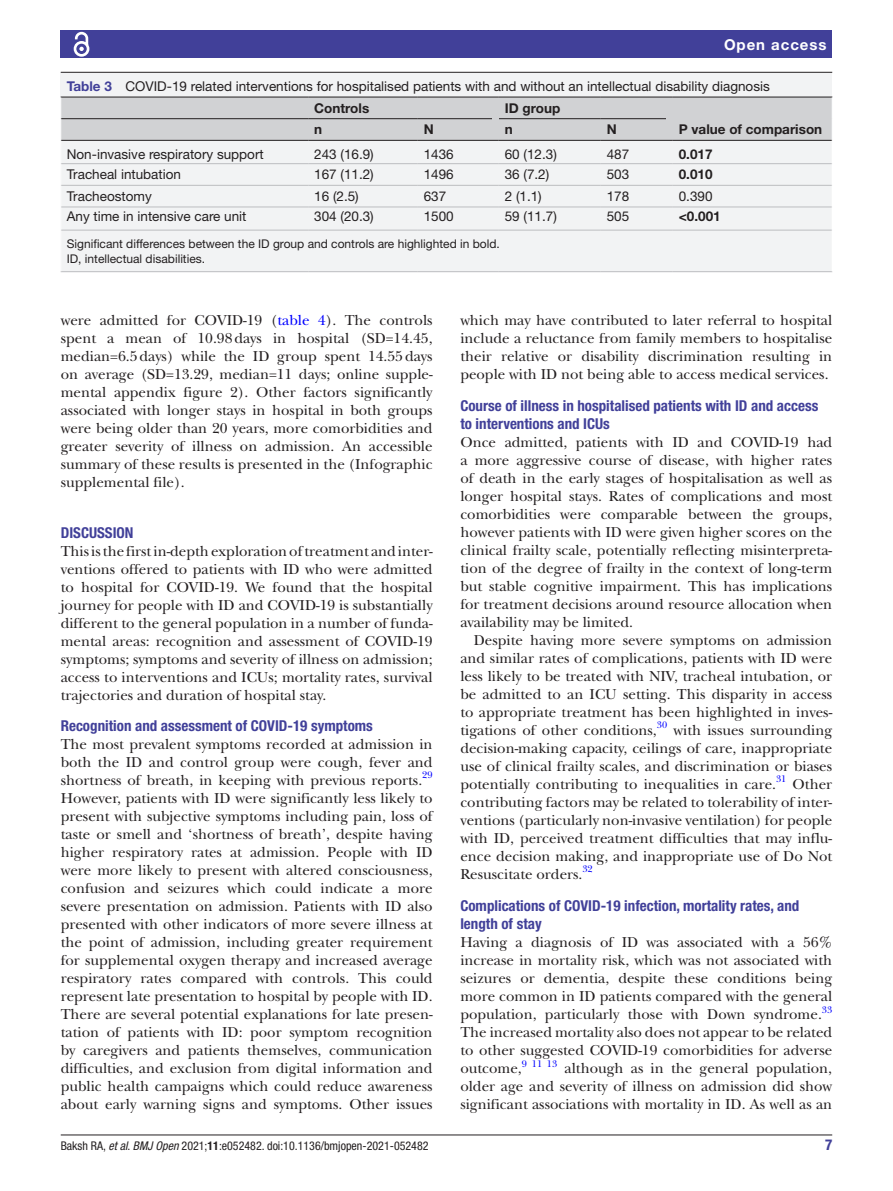
<style>
.page{position:relative;width:893px;height:1191px;background:#fff}
.page>*{position:absolute;margin:0;border:0;box-sizing:border-box;transform-origin:0 0}
.t1{font:15px/18px "New Baskerville";color:#231f20;text-align:justify}
.t2{font:700 condensed 15px/18px "Helvetica Neue LT Std";color:#414099}
.t3{font:700 15px "Helvetica Neue LT Std";letter-spacing:.065em;color:#fff}
.t4{font:13.5px/22px "Helvetica Neue LT Std";color:#231f20}
.t5{font:700 13.5px "Helvetica Neue LT Std";color:#231f20}
.t6{font:12px/15px "Helvetica Neue LT Std";color:#231f20}
.t7{font:condensed 12px "Helvetica Neue LT Std";color:#231f20}
.t8{font:9.9px "New Baskerville";color:#00f}
.s1{font-weight:700;color:#414099}
.s2{font-weight:700}
.s3{color:#00f}
.s4{font-style:italic}
</style>
<div class="page">
<hr style="left:61px;top:1134px;width:771px;height:1px;background:#231f20">
<div style="left:61px;top:31px;width:771px;height:27px;background:#414099"></div>
<svg style="left:73px;top:31px;width:17px;height:26px"></svg>
<div style="left:61px;top:73px;width:771px;height:199px;background:#f2f3f4"></div>
<hr style="left:61px;top:72px;width:771px;height:1px;background:#231f20">
<hr style="left:308px;top:230px;width:110px;height:1px;background:#bcbdc0">
<hr style="left:418px;top:230px;width:81px;height:1px;background:#bcbdc0">
<hr style="left:499px;top:230px;width:102px;height:1px;background:#bcbdc0">
<hr style="left:601px;top:230px;width:72px;height:1px;background:#bcbdc0">
<hr style="left:673px;top:230px;width:159px;height:1px;background:#bcbdc0">
<hr style="left:61px;top:230px;width:247px;height:1px;background:#bcbdc0">
<hr style="left:61px;top:271px;width:247px;height:1px;background:#bcbdc0">
<hr style="left:308px;top:271px;width:110px;height:1px;background:#bcbdc0">
<hr style="left:418px;top:271px;width:81px;height:1px;background:#bcbdc0">
<hr style="left:499px;top:271px;width:102px;height:1px;background:#bcbdc0">
<hr style="left:601px;top:271px;width:72px;height:1px;background:#bcbdc0">
<hr style="left:673px;top:271px;width:159px;height:1px;background:#bcbdc0">
<svg style="left:60px;top:97px;width:773px;height:133px"></svg>
<p class="t3" style="left:724px;top:35px;width:104px">Open access</p>
<p class="t4" style="left:314px;top:75px;width:457px;text-indent:-248px"><span class="s1">Table 3</span> COVID-19 related interventions for hospitalised patients with and without an intellectual disability diagnosis<br><span class="s2">Controls</span></p>
<p class="t5" style="left:505px;top:99px;width:57px">ID group</p>
<p class="t5" style="left:314px;top:121px;width:10px">n</p>
<p class="t5" style="left:424px;top:121px;width:12px">N</p>
<p class="t5" style="left:505px;top:121px;width:10px">n</p>
<p class="t5" style="left:607px;top:121px;width:12px">N</p>
<p class="t5" style="left:679px;top:121px;width:145px">P value of comparison</p>
<p class="t4" style="left:67px;top:143px;width:199px">Non-invasive respiratory support</p>
<p class="t4" style="left:314px;top:143px;width:61px">243 (16.9)</p>
<p class="t4" style="left:424px;top:143px;width:32px">1436</p>
<p class="t4" style="left:505px;top:143px;width:54px">60 (12.3)</p>
<p class="t4" style="left:607px;top:143px;width:24px">487</p>
<p class="t5" style="left:679px;top:146px;width:35px">0.017</p>
<p class="t4" style="left:67px;top:163px;width:116px">Tracheal intubation</p>
<p class="t4" style="left:314px;top:163px;width:61px">167 (11.2)</p>
<p class="t4" style="left:424px;top:163px;width:32px">1496</p>
<p class="t4" style="left:505px;top:163px;width:46px">36 (7.2)</p>
<p class="t4" style="left:607px;top:163px;width:24px">503</p>
<p class="t5" style="left:679px;top:166px;width:35px">0.010</p>
<p class="t4" style="left:67px;top:185px;width:87px">Tracheostomy</p>
<p class="t4" style="left:314px;top:185px;width:46px">16 (2.5)</p>
<p class="t4" style="left:424px;top:185px;width:24px">637</p>
<p class="t4" style="left:505px;top:185px;width:39px">2 (1.1)</p>
<p class="t4" style="left:607px;top:185px;width:24px">178</p>
<p class="t4" style="left:679px;top:185px;width:35px">0.390</p>
<p class="t4" style="left:67px;top:205px;width:181px">Any time in intensive care unit</p>
<p class="t4" style="left:314px;top:205px;width:61px">304 (20.3)</p>
<p class="t4" style="left:424px;top:205px;width:32px">1500</p>
<p class="t4" style="left:505px;top:205px;width:54px">59 (11.7)</p>
<p class="t4" style="left:607px;top:205px;width:24px">505</p>
<p class="t5" style="left:679px;top:208px;width:43px">&lt;0.001</p>
<p class="t6" style="left:67px;top:236px;width:435px">Significant differences between the ID group and controls are highlighted in bold.<br>ID, intellectual disabilities.</p>
<p class="t1" style="left:61px;top:311px;width:373px">were admitted for COVID-19 (<span class="s3">table 4</span>). The controls spent a mean of 10.98days in hospital (SD=14.45, median=6.5days) while the ID group spent 14.55days on average (SD=13.29, median=11 days; online supple&shy;mental appendix figure 2). Other factors significantly associated with longer stays in hospital in both groups were being older than 20 years, more comorbidities and greater severity of illness on admission. An accessible summary of these results is presented in the (Infographic supplemental file).</p>
<p class="t2" style="left:61px;top:523px;width:74px">DISCUSSION</p>
<p class="t1" style="left:61px;top:542px;width:373px">This is the first in-depth exploration of treatment and inter&shy;ventions offered to patients with ID who were admitted to hospital for COVID-19. We found that the hospital journey for people with ID and COVID-19 is substantially different to the general population in a number of funda&shy;mental areas: recognition and assessment of COVID-19 symptoms; symptoms and severity of illness on admission; access to interventions and ICUs; mortality rates, survival trajectories and duration of hospital stay.</p>
<p class="t2" style="left:61px;top:716px;width:314px">Recognition and assessment of COVID-19 symptoms</p>
<p class="t1" style="left:61px;top:735px;width:373px">The most prevalent symptoms recorded at admission in both the ID and control group were cough, fever and shortness of breath, in keeping with previous reports.</p>
<p class="t8" style="left:422px;top:769px;width:12px">29</p>
<p class="t1" style="left:61px;top:789px;width:373px">However, patients with ID were significantly less likely to present with subjective symptoms including pain, loss of taste or smell and ‘shortness of breath’, despite having higher respiratory rates at admission. People with ID were more likely to present with altered consciousness, confusion and seizures which could indicate a more severe presentation on admission. Patients with ID also presented with other indicators of more severe illness at the point of admission, including greater requirement for supplemental oxygen therapy and increased average respiratory rates compared with controls. This could represent late presentation to hospital by people with ID.<br>There are several potential explanations for late presen&shy;tation of patients with ID: poor symptom recognition by caregivers and patients themselves, communication difficulties, and exclusion from digital information and public health campaigns which could reduce awareness about early warning signs and symptoms. Other issues</p>
<p class="t1" style="left:460px;top:311px;width:373px">which may have contributed to later referral to hospital include a reluctance from family members to hospitalise their relative or disability discrimination resulting in people with ID not being able to access medical services.</p>
<p class="t2" style="left:460px;top:396px;width:359px">Course of illness in hospitalised patients with ID and access to interventions and ICUs</p>
<p class="t1" style="left:460px;top:433px;width:373px">Once admitted, patients with ID and COVID-19 had a more aggressive course of disease, with higher rates of death in the early stages of hospitalisation as well as longer hospital stays. Rates of complications and most comorbidities were comparable between the groups, however patients with ID were given higher scores on the clinical frailty scale, potentially reflecting misinterpreta&shy;tion of the degree of frailty in the context of long-term but stable cognitive impairment. This has implications for treatment decisions around resource allocation when availability may be limited.</p>
<p class="t1" style="left:460px;top:631px;width:373px;text-indent:14px">Despite having more severe symptoms on admission and similar rates of complications, patients with ID were less likely to be treated with NIV, tracheal intubation, or be admitted to an ICU setting. This disparity in access to appropriate treatment has been highlighted in inves&shy;tigations of other conditions,</p>
<p class="t8" style="left:657px;top:719px;width:12px">30</p>
<p class="t1" style="left:460px;top:721px;width:373px;text-indent:213px">with issues surrounding decision-making capacity, ceilings of care, inappropriate use of clinical frailty scales, and discrimination or biases potentially contributing to inequalities in care.</p>
<p class="t8" style="left:776px;top:773px;width:12px">31</p>
<p class="t1" style="left:460px;top:775px;width:373px;text-indent:332px">Other contributing factors may be related to tolerability of inter&shy;ventions (particularly non-invasive ventilation) for people with ID, perceived treatment difficulties that may influ&shy;ence decision making, and inappropriate use of Do Not Resuscitate orders.<sup>32</sup></p>
<p class="t2" style="left:460px;top:896px;width:340px">Complications of COVID-19 infection, mortality rates, and length of stay</p>
<p class="t1" style="left:460px;top:933px;width:373px">Having a diagnosis of ID was associated with a 56% increase in mortality risk, which was not associated with seizures or dementia, despite these conditions being more common in ID patients compared with the general population, particularly those with Down syndrome.</p>
<p class="t8" style="left:822px;top:1003px;width:12px">33</p>
<p class="t1" style="left:460px;top:1023px;width:373px">The increased mortality also does not appear to be related to other suggested COVID-19 comorbidities for adverse outcome,</p>
<p class="t8" style="left:522px;top:1057px;width:37px">9 11 13</p>
<p class="t1" style="left:460px;top:1059px;width:373px;text-indent:104px">although as in the general population, older age and severity of illness on admission did show significant associations with mortality in ID. As well as an</p>
<p class="t7" style="left:61px;top:1138px;width:369px">Baksh RA, <span class="s4">et al</span>. <span class="s4">BMJ Open</span> 2021;<span class="s2">11</span>:e052482. doi:10.1136/bmjopen-2021-052482</p>
<p class="t2" style="left:825px;top:1135px;width:9px">7</p>
</div>
